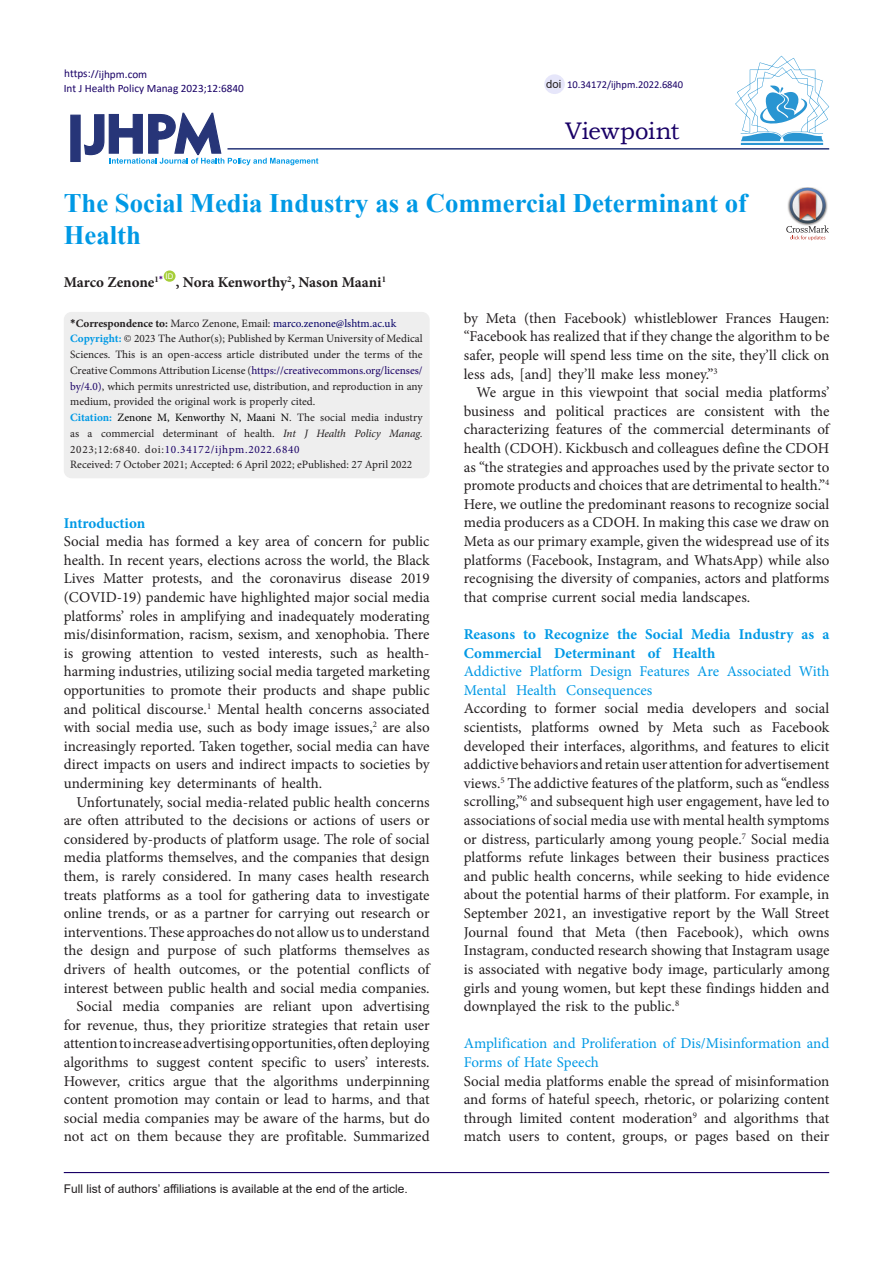
<style>
.page{position:relative;width:893px;height:1263px;background:#fff}
.page>*{position:absolute;margin:0;border:0;box-sizing:border-box;transform-origin:0 0}
.Default{font:700 26.7px/31.5px "Times New Roman";color:#0099e5}
.t1{font:24px "Bookman Old Style";letter-spacing:-.005em;color:#190066}
.t2{font:15px/18.6px "Minion Pro";color:#231f20;text-align:justify}
.t3{font:15px/18.6px "Minion Pro";letter-spacing:-.005em;color:#0099e5}
.t4{font:700 15px/18.6px "Minion Pro";color:#0099e5}
.Default-2{font:700 15px "Minion Pro";letter-spacing:-.005em;color:#231f20}
.t5{font:12px "Arial";color:#231f20}
.Default-3{font:11.25px/15.8px "Minion Pro";color:#231f20;text-align:justify}
.t6{font:11.25px "Minion Pro";letter-spacing:-.005em;color:#050066}
.t7{font:11.25px "Calibri";color:#190066}
.t8{font:11.25px "Arial";color:#231f20}
.t9{font:10.5px "Calibri";color:#190066}
.t10{font:7.8px "Arial";color:#fff}
.s1{font-family:"Calibri";font-weight:700;color:#231f20}
.s2{font-weight:700;color:#231f20}
.s3{color:#231f20}
.s4{font-weight:700;color:#0099e5}
.s5{color:#190066}
.s6{color:#000}
.s7{font-style:italic}
</style>
<div class="page">
<svg style="left:84px;top:112px;width:234px;height:53px"></svg>
<div style="left:70px;top:115px;width:11px;height:47px;background:#273578;border:1px solid #273578"></div>
<div style="left:164px;top:270px;width:12px;height:12px;background:#a6ce39;border-radius:50%"></div>
<hr style="left:227px;top:148px;width:602px;height:2px;background:#273578">
<hr style="left:64px;top:1172px;width:765px;height:1px;background:#190066">
<hr style="left:741px;top:143px;width:82px;height:2px;background:#2995d2">
<svg style="left:735px;top:56px;width:94px;height:85px"></svg>
<div style="left:544px;top:74px;width:21px;height:20px;background:#e6e6fa;border-radius:50%"></div>
<img style="left:801px;top:187px;width:13px;height:1px">
<svg style="left:786px;top:188px;width:43px;height:52px"></svg>
<div style="left:64px;top:312px;width:366px;height:166px;background:#eee;border-radius:8px"></div>
<p class="t7" style="left:64px;top:66px;width:85px">https://ijhpm.com</p>
<p class="t7" style="left:64px;top:81px;width:182px">Int J Health Policy Manag 2023;12:6840</p>
<p class="t8" style="left:546px;top:76px;width:17px">doi</p>
<p class="t9" style="left:567px;top:77px;width:118px">10.34172/ijhpm.2022.6840</p>
<p class="t1" style="left:565px;top:115px;width:116px">Viewpoint</p>
<p class="Default" style="left:64px;top:187px;width:685px">The Social Media Industry as a Commercial Determinant of<br>Health</p>
<p class="Default-2" style="left:64px;top:272px;width:101px">Marco Zenone<sup>1</sup><sup>*</sup></p>
<p class="t10" style="left:166px;top:271px;width:9px">ID</p>
<p class="Default-2" style="left:176px;top:272px;width:212px">, Nora Kenworthy<sup>2</sup>, Nason Maani<sup>1</sup></p>
<p class="t6" style="left:70px;top:316px;width:328px"><span class="s1">*</span><span class="s2">Correspondence to:</span> <span class="s3">Marco Zenone, Email:</span> marco.zenone@lshtm.ac.uk</p>
<p class="Default-3" style="left:70px;top:331px;width:354px"><span class="s4">Copyright:</span> © 2023 The Author(s); Published by Kerman University of Medical Sciences. This is an open-access article distributed under the terms of the Creative Commons Attribution License (<span class="s5">https://creativecommons.org/licenses/ by/4.0)</span>, which permits unrestricted use, distribution, and reproduction in any medium, provided the original work is properly cited.</p>
<p class="Default-3" style="left:70px;top:410px;width:354px"><span class="s4">Citation:</span> <span class="s6">Zenone M, Kenworthy N, Maani N</span>. The social media industry as a commercial determinant of health. <span class="s7">Int J Health Policy Manag.<br></span>2023;12:6840. doi:<span class="s5">10.34172/ijhpm.2022.6840</span></p>
<p class="Default-3" style="left:70px;top:456px;width:344px">Received: 7 October 2021; Accepted: 6 April 2022; ePublished: 27 April 2022</p>
<p class="t4" style="left:64px;top:513px;width:83px">Introduction</p>
<p class="t2" style="left:64px;top:532px;width:367px">Social media has formed a key area of concern for public health. In recent years, elections across the world, the Black Lives Matter protests, and the coronavirus disease 2019 (COVID-19) pandemic have highlighted major social media platforms’ roles in amplifying and inadequately moderating mis/disinformation, racism, sexism, and xenophobia. There is growing attention to vested interests, such as health&shy;harming industries, utilizing social media targeted marketing opportunities to promote their products and shape public and political discourse.<sup>1</sup> Mental health concerns associated with social media use, such as body image issues,<sup>2</sup> are also increasingly reported. Taken together, social media can have direct impacts on users and indirect impacts to societies by undermining key determinants of health.</p>
<p class="t2" style="left:64px;top:793px;width:367px;text-indent:13px">Unfortunately, social media-related public health concerns are often attributed to the decisions or actions of users or considered by-products of platform usage. The role of social media platforms themselves, and the companies that design them, is rarely considered. In many cases health research treats platforms as a tool for gathering data to investigate online trends, or as a partner for carrying out research or interventions. These approaches do not allow us to understand the design and purpose of such platforms themselves as drivers of health outcomes, or the potential conflicts of interest between public health and social media companies.</p>
<p class="t2" style="left:64px;top:997px;width:367px;text-indent:13px">Social media companies are reliant upon advertising for revenue, thus, they prioritize strategies that retain user attention to increase advertising opportunities, often deploying algorithms to suggest content specific to users’ interests.<br>However, critics argue that the algorithms underpinning content promotion may contain or lead to harms, and that social media companies may be aware of the harms, but do not act on them because they are profitable. Summarized</p>
<p class="t5" style="left:64px;top:1180px;width:346px">Full list of authors’ affiliations is available at the end of the article.</p>
<p class="t2" style="left:464px;top:309px;width:367px">by Meta (then Facebook) whistleblower Frances Haugen: “Facebook has realized that if they change the algorithm to be safer, people will spend less time on the site, they’ll click on less ads, [and] they’ll make less money.”<sup>3</sup></p>
<p class="t2" style="left:464px;top:383px;width:367px;text-indent:13px">We argue in this viewpoint that social media platforms’ business and political practices are consistent with the characterizing features of the commercial determinants of health (CDOH). Kickbusch and colleagues define the CDOH as “the strategies and approaches used by the private sector to promote products and choices that are detrimental to health.”<sup>4<br></sup>Here, we outline the predominant reasons to recognize social media producers as a CDOH. In making this case we draw on Meta as our primary example, given the widespread use of its platforms (Facebook, Instagram, and WhatsApp) while also recognising the diversity of companies, actors and platforms that comprise current social media landscapes.</p>
<p class="t4" style="left:464px;top:625px;width:367px">Reasons to Recognize the Social Media Industry as a<br>Commercial Determinant of Health</p>
<p class="t3" style="left:464px;top:662px;width:367px">Addictive Platform Design Features Are Associated With<br>Mental Health Consequences</p>
<p class="t2" style="left:464px;top:699px;width:367px">According to former social media developers and social scientists, platforms owned by Meta such as Facebook developed their interfaces, algorithms, and features to elicit addictive behaviors and retain user attention for advertisement views.<sup>5</sup> The addictive features of the platform, such as “endless scrolling,”<sup>6</sup> and subsequent high user engagement, have led to associations of social media use with mental health symptoms or distress, particularly among young people.<sup>7</sup> Social media platforms refute linkages between their business practices and public health concerns, while seeking to hide evidence about the potential harms of their platform. For example, in September 2021, an investigative report by the Wall Street Journal found that Meta (then Facebook), which owns Instagram, conducted research showing that Instagram usage is associated with negative body image, particularly among girls and young women, but kept these findings hidden and downplayed the risk to the public.<sup>8</sup></p>
<p class="t3" style="left:464px;top:1034px;width:367px">Amplification and Proliferation of Dis/Misinformation and<br>Forms of Hate Speech</p>
<p class="t2" style="left:464px;top:1071px;width:367px">Social media platforms enable the spread of misinformation and forms of hateful speech, rhetoric, or polarizing content through limited content moderation<sup>9</sup> and algorithms that match users to content, groups, or pages based on their</p>
</div>
